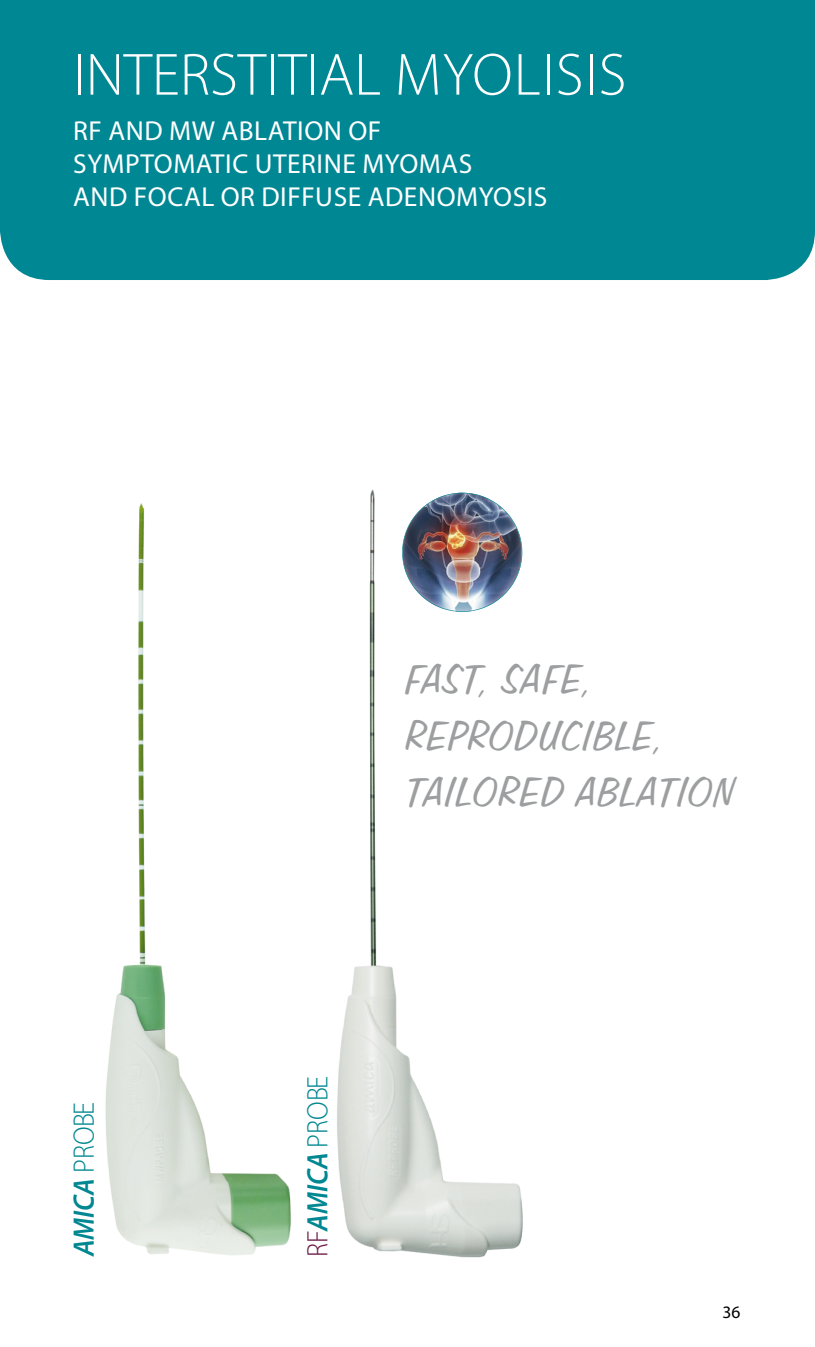
<style>
.page{position:relative;width:815px;height:1347px;background:#fff}
.page>*{position:absolute;margin:0;border:0;box-sizing:border-box;transform-origin:0 0}
.t1{font:300 60px "Myriad Pro";color:#fff}
.t2{font:47px/56.2px "Freehand 575 BT Regular B";color:#9c9e9f}
.t3{font:italic 600 29.75px "Myriad Pro";letter-spacing:-.005em;color:#008791;scale:.93 1}
.t4{font:27.5px/33px "Myriad Pro";letter-spacing:.02em;color:#fff}
.t5{font:17.5px "Myriad Pro";color:#000}
.s1{font-weight:300;font-style:normal}
.s2{font-weight:300;font-style:normal;color:#6e1b46}
</style>
<div class="page">
<img style="left:337px;top:489px;width:186px;height:769px">
<img style="left:105px;top:503px;width:186px;height:752px">
<div style="left:0;top:0;width:815px;height:280px;background:#008794"></div>
<img style="left:402px;top:493px;width:120px;height:119px">
<h1 class="t1" style="left:73px;top:42px;width:555px">INTERSTITIAL MYOLISIS</h1>
<p class="t4" style="left:73px;top:114px;width:476px">RF AND MW ABLATION OF<br>SYMPTOMATIC UTERINE MYOMAS<br>AND FOCAL OR DIFFUSE ADENOMYOSIS</p>
<p class="t3" style="left:65px;top:1256px;width:168px;rotate:-90deg">AMICA <span class="s1">PROBE</span></p>
<h2 class="t2" style="left:405px;top:652px;width:332px">FAST, SAFE,<br>REPRODUCIBLE,<br>TAILORED ABLATION</h2>
<p class="t3" style="left:299px;top:1257px;width:197px;rotate:-90deg"><span class="s2">RF</span>AMICA <span class="s1">PROBE</span></p>
<p class="t5" style="left:723px;top:1302px;width:19px">36</p>
</div>
